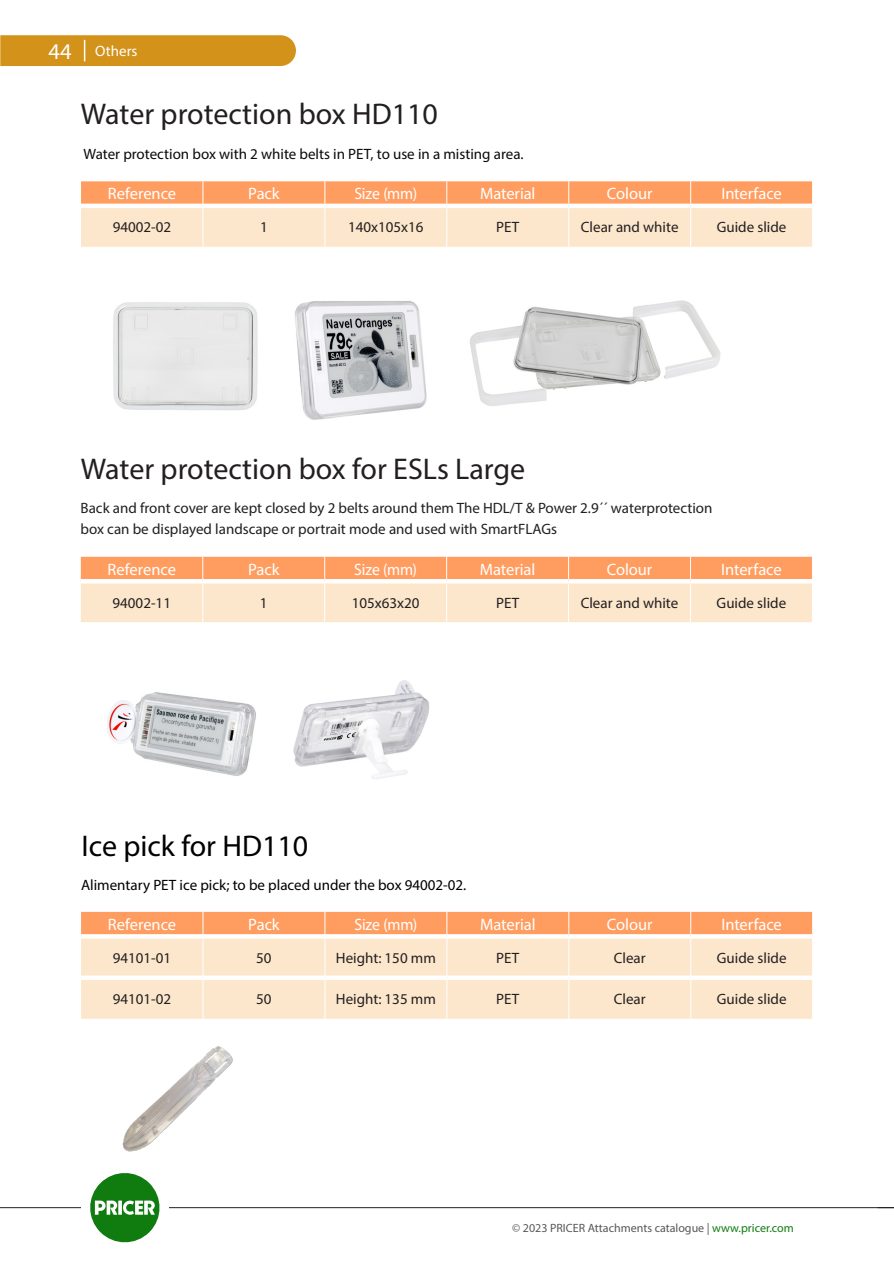
<style>
.page{position:relative;width:894px;height:1263px;background:#fff}
.page>*{position:absolute;margin:0;border:0;box-sizing:border-box;transform-origin:0 0}
.t1{font:30px "Myriad Pro";color:#231f20}
.t2{font:30px "Myriad Pro";color:#000}
.t3{font:16.5px "Myriad Pro";letter-spacing:-.005em;color:#fff}
.t4{font:16.5px "Myriad Pro";letter-spacing:-.005em;color:#fff;scale:.95 1}
.t5{font:15px/21px "Myriad Pro";color:#231f20}
.t6{font:15px "Myriad Pro";color:#0a0a0a}
.t7{font:15px "Myriad Pro";color:#000}
.t8{font:15px "Myriad Pro";color:#fff}
.t9{font:12px "Myriad Pro";color:#57585a}
.s1{font-size:22.5px}
.s2{color:#107c10}
</style>
<div class="page">
<hr style="left:0;top:1207px;width:893px;height:1px;background:#231f20">
<div style="left:81px;top:1200px;width:87px;height:14px;background:#fff"></div>
<svg style="left:90px;top:1177px;width:70px;height:66px"></svg>
<div style="left:0;top:35px;width:296px;height:31px;background:#d3921a"></div>
<svg style="left:81px;top:181px;width:732px;height:66px;background:#fdcca6"></svg>
<hr style="left:81px;top:204px;width:122px;height:4px;background:#fff">
<hr style="left:203px;top:204px;width:122px;height:4px;background:#fff">
<hr style="left:325px;top:204px;width:121px;height:4px;background:#fff">
<hr style="left:446px;top:204px;width:122px;height:4px;background:#fff">
<hr style="left:568px;top:204px;width:122px;height:4px;background:#fff">
<hr style="left:690px;top:204px;width:122px;height:4px;background:#fff">
<hr style="left:203px;top:208px;width:1px;height:39px;background:#fff">
<hr style="left:324px;top:208px;width:1px;height:39px;background:#fff">
<hr style="left:446px;top:208px;width:1px;height:39px;background:#fff">
<hr style="left:568px;top:208px;width:1px;height:39px;background:#fff">
<hr style="left:690px;top:208px;width:1px;height:39px;background:#fff">
<hr style="left:812px;top:206px;width:1px;height:41px;background:#fff">
<img style="left:108px;top:692px;width:148px;height:84px">
<img style="left:295px;top:301px;width:132px;height:119px">
<img style="left:113px;top:302px;width:145px;height:108px">
<img style="left:108px;top:1046px;width:125px;height:138px">
<img style="left:293px;top:680px;width:137px;height:99px">
<img style="left:470px;top:300px;width:251px;height:106px">
<svg style="left:81px;top:557px;width:731px;height:65px;background:#fdcca5"></svg>
<hr style="left:81px;top:579px;width:122px;height:4px;background:#fff">
<hr style="left:203px;top:579px;width:121px;height:4px;background:#fff">
<hr style="left:324px;top:579px;width:122px;height:4px;background:#fff">
<hr style="left:446px;top:579px;width:122px;height:4px;background:#fff">
<hr style="left:568px;top:579px;width:122px;height:4px;background:#fff">
<hr style="left:690px;top:579px;width:121px;height:4px;background:#fff">
<hr style="left:202px;top:583px;width:1px;height:39px;background:#fff">
<hr style="left:324px;top:583px;width:1px;height:39px;background:#fff">
<hr style="left:446px;top:583px;width:1px;height:39px;background:#fff">
<hr style="left:568px;top:583px;width:1px;height:39px;background:#fff">
<hr style="left:690px;top:583px;width:1px;height:39px;background:#fff">
<hr style="left:811px;top:581px;width:1px;height:41px;background:#fff">
<svg style="left:81px;top:912px;width:732px;height:107px;background:#fcd6b4"></svg>
<svg style="left:81px;top:934px;width:122px;height:4px"></svg>
<svg style="left:203px;top:934px;width:122px;height:4px"></svg>
<svg style="left:325px;top:934px;width:121px;height:4px"></svg>
<svg style="left:446px;top:934px;width:122px;height:4px"></svg>
<svg style="left:568px;top:934px;width:122px;height:4px"></svg>
<svg style="left:690px;top:934px;width:122px;height:4px"></svg>
<div style="left:81px;top:975px;width:122px;height:5px;background:#fff"></div>
<div style="left:203px;top:975px;width:121px;height:5px;background:#fff"></div>
<div style="left:325px;top:975px;width:121px;height:5px;background:#fff"></div>
<div style="left:447px;top:975px;width:121px;height:5px;background:#fff"></div>
<div style="left:569px;top:975px;width:121px;height:5px;background:#fff"></div>
<div style="left:690px;top:975px;width:122px;height:5px;background:#fff"></div>
<hr style="left:203px;top:938px;width:1px;height:39px;background:#fff">
<hr style="left:324px;top:938px;width:1px;height:39px;background:#fff">
<hr style="left:446px;top:938px;width:1px;height:39px;background:#fff">
<hr style="left:568px;top:938px;width:1px;height:39px;background:#fff">
<hr style="left:690px;top:938px;width:1px;height:39px;background:#fff">
<hr style="left:812px;top:936px;width:1px;height:41px;background:#fff">
<hr style="left:203px;top:977px;width:1px;height:42px;background:#fff">
<hr style="left:324px;top:977px;width:1px;height:42px;background:#fff">
<hr style="left:446px;top:977px;width:1px;height:42px;background:#fff">
<hr style="left:568px;top:977px;width:1px;height:42px;background:#fff">
<hr style="left:690px;top:977px;width:1px;height:42px;background:#fff">
<hr style="left:812px;top:977px;width:1px;height:42px;background:#fff">
<p class="t8" style="left:49px;top:42px;width:90px"><span class="s1">44</span> Others</p>
<h1 class="t1" style="left:81px;top:95px;width:358px">Water protection box HD110</h1>
<p class="t6" style="left:83px;top:144px;width:441px">Water protection box with 2 white belts in PET, to use in a misting area.</p>
<p class="t3" style="left:108px;top:184px;width:70px">Reference</p>
<p class="t3" style="left:248px;top:184px;width:33px">Pack</p>
<p class="t4" style="left:354px;top:184px;width:68px">Size (mm)</p>
<p class="t3" style="left:480px;top:184px;width:57px">Material</p>
<p class="t3" style="left:606px;top:184px;width:47px">Colour</p>
<p class="t3" style="left:721px;top:184px;width:62px">Interface</p>
<p class="t5" style="left:113px;top:216px;width:60px">94002-02</p>
<p class="t5" style="left:260px;top:216px;width:9px">1</p>
<p class="t5" style="left:348px;top:216px;width:77px">140x105x16</p>
<p class="t5" style="left:496px;top:216px;width:25px">PET</p>
<p class="t5" style="left:580px;top:216px;width:99px">Clear and white</p>
<p class="t5" style="left:716px;top:216px;width:71px">Guide slide</p>
<h1 class="t1" style="left:81px;top:450px;width:446px">Water protection box for ESLs Large</h1>
<p class="t5" style="left:81px;top:497px;width:633px">Back and front cover are kept closed by 2 belts around them The HDL/T &amp; Power 2.9´´ waterprotection box can be displayed landscape or portrait mode and used with SmartFLAGs</p>
<p class="t3" style="left:108px;top:559px;width:70px">Reference</p>
<p class="t3" style="left:248px;top:559px;width:33px">Pack</p>
<p class="t4" style="left:354px;top:559px;width:68px">Size (mm)</p>
<p class="t3" style="left:479px;top:559px;width:57px">Material</p>
<p class="t3" style="left:606px;top:559px;width:47px">Colour</p>
<p class="t3" style="left:721px;top:559px;width:62px">Interface</p>
<p class="t5" style="left:112px;top:592px;width:60px">94002-11</p>
<p class="t5" style="left:260px;top:592px;width:9px">1</p>
<p class="t5" style="left:351px;top:592px;width:69px">105x63x20</p>
<p class="t5" style="left:496px;top:592px;width:25px">PET</p>
<p class="t5" style="left:580px;top:592px;width:99px">Clear and white</p>
<p class="t5" style="left:716px;top:592px;width:71px">Guide slide</p>
<h1 class="t2" style="left:81px;top:828px;width:228px">Ice pick for HD110</h1>
<p class="t7" style="left:81px;top:876px;width:386px">Alimentary PET ice pick; to be placed under the box 94002-02.</p>
<p class="t3" style="left:108px;top:914px;width:70px">Reference</p>
<p class="t3" style="left:248px;top:914px;width:33px">Pack</p>
<p class="t4" style="left:354px;top:914px;width:68px">Size (mm)</p>
<p class="t3" style="left:480px;top:914px;width:57px">Material</p>
<p class="t3" style="left:606px;top:914px;width:47px">Colour</p>
<p class="t3" style="left:721px;top:914px;width:62px">Interface</p>
<p class="t5" style="left:113px;top:947px;width:60px">94101-01</p>
<p class="t5" style="left:256px;top:947px;width:17px">50</p>
<p class="t5" style="left:336px;top:947px;width:101px">Height: 150 mm</p>
<p class="t5" style="left:496px;top:947px;width:25px">PET</p>
<p class="t5" style="left:613px;top:947px;width:33px">Clear</p>
<p class="t5" style="left:716px;top:947px;width:71px">Guide slide</p>
<p class="t5" style="left:113px;top:988px;width:60px">94101-02</p>
<p class="t5" style="left:256px;top:988px;width:17px">50</p>
<p class="t5" style="left:336px;top:988px;width:101px">Height: 135 mm</p>
<p class="t5" style="left:496px;top:988px;width:25px">PET</p>
<p class="t5" style="left:613px;top:988px;width:33px">Clear</p>
<p class="t5" style="left:716px;top:988px;width:71px">Guide slide</p>
<p class="t9" style="left:512px;top:1220px;width:283px">© 2023 PRICER Attachments catalogue | <span class="s2">www.pricer.com</span></p>
</div>
